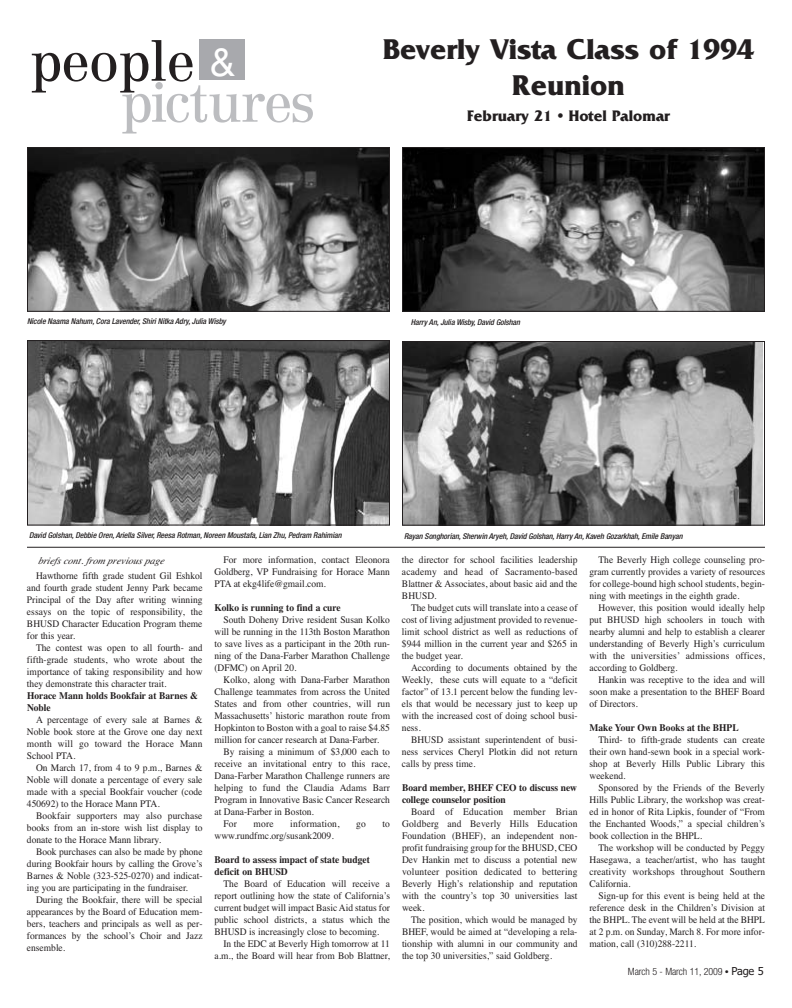
<style>
.page{position:relative;width:792px;height:1008px;background:#fff}
.page>*{position:absolute;margin:0;border:0;box-sizing:border-box;transform-origin:0 0}
.t1{font:54px "Century Reprise SSK";color:#bcbdc0}
.t2{font:54px "Century Reprise SSK";color:#231f20}
.t3{font:39px "Helvetica";color:#fff}
.t4{font:700 30px/36px "Friz Quadrata";color:#231f20;text-align:center}
.t5{font:700 16px "Friz Quadrata";color:#231f20}
.t6{font:10px/12px "Times";color:#231f20;text-align:justify;scale:.95 1}
.t7{font:700 10px/12px "Times";color:#231f20;scale:.95 1}
.t8{font:italic 10px "Times CY";color:#231f20}
.t9{font:300 condensed 10px "Helvetica Neue";letter-spacing:-.01em;color:#231f20}
.t10{font:10px "Times";letter-spacing:.02em;color:#231f20;scale:.95 1}
.t11{font:italic 500 condensed 8px "Helvetica Neue";letter-spacing:-.01em;color:#231f20}
.s1{font-family:"Times";font-weight:400;font-stretch:normal}
.s2{font-family:"Tahoma";font-weight:400;font-stretch:normal;font-size:11px}
</style>
<div class="page">
<div style="left:199px;top:40px;width:45px;height:40px;background:#a8a9ad"></div>
<hr style="left:27px;top:547px;width:738px;height:1px;background:#231f20">
<img style="left:29px;top:149px;width:359px;height:161px">
<div style="left:27px;top:147px;width:363px;height:165px;border:1px solid #231f20"></div>
<img style="left:404px;top:149px;width:359px;height:161px">
<div style="left:402px;top:147px;width:363px;height:165px;border:1px solid #231f20"></div>
<img style="left:29px;top:342px;width:359px;height:182px">
<div style="left:27px;top:340px;width:363px;height:186px;border:1px solid #231f20"></div>
<img style="left:404px;top:343px;width:359px;height:181px">
<div style="left:402px;top:341px;width:363px;height:185px;border:1px solid #231f20"></div>
<h2 class="t3" style="left:210px;top:39px;width:28px">&amp;</h2>
<h3 class="t4" style="left:383px;top:30px;width:373px">Beverly Vista Class of 1994<br>Reunion</h3>
<h3 class="t5" style="left:467px;top:106px;width:204px">February 21 • Hotel Palomar</h3>
<h1 class="t2" style="left:30px;top:29px;width:166px">people</h1>
<h1 class="t1" style="left:121px;top:70px;width:194px">pictures</h1>
<p class="t11" style="left:27px;top:318px;width:200px">Nicole Naama Nahum, Cora Lavender, Shiri Nitka Adry, Julia Wisby</p>
<p class="t11" style="left:411px;top:319px;width:111px">Harry An, Julia Wisby, David Golshan</p>
<p class="t11" style="left:29px;top:533px;width:314px">David Golshan, Debbie Oren, Ariella Silver, Reesa Rotman, Noreen Moustafa, Lian Zhu, Pedram Rahimian</p>
<p class="t11" style="left:404px;top:533px;width:280px">Rayan Songhorian, Sherwin Aryeh, David Golshan, Harry An, Kaveh Gozarkhah, Emile Banyan</p>
<p class="t8" style="left:38px;top:555px;width:131px">briefscont.from previouspage</p>
<p class="t6" style="left:27px;top:569px;width:186px;text-indent:9px">Hawthorne fifth grade student Gil Eshkol and fourth grade student Jenny Park became Principal of the Day after writing winning essays on the topic of responsibility, the BHUSD Character Education Program theme for this year.</p>
<p class="t6" style="left:27px;top:641px;width:186px;text-indent:9px">The contest was open to all fourth- and fifth-grade students, who wrote about the importance of taking responsibility and how they demonstrate this character trait.</p>
<p class="t7" style="left:27px;top:689px;width:182px">Horace Mann holds Bookfair at Barnes &amp;<br>Noble</p>
<p class="t6" style="left:27px;top:713px;width:186px;text-indent:9px">A percentage of every sale at Barnes &amp; Noble book store at the Grove one day next month will go toward the Horace Mann School PTA.</p>
<p class="t6" style="left:27px;top:761px;width:186px;text-indent:9px">On March 17, from 4 to 9 p.m., Barnes &amp; Noble will donate a percentage of every sale made with a special Bookfair voucher (code 450692) to the Horace Mann PTA.</p>
<p class="t6" style="left:27px;top:809px;width:186px;text-indent:9px">Bookfair supporters may also purchase books from an in-store wish list display to donate to the Horace Mann library.</p>
<p class="t6" style="left:27px;top:845px;width:186px;text-indent:9px">Book purchases can also be made by phone during Bookfair hours by calling the Grove’s Barnes &amp; Noble (323-525-0270) and indicat&shy;ing you are participating in the fundraiser.</p>
<p class="t6" style="left:27px;top:893px;width:186px;text-indent:9px">During the Bookfair, there will be special appearances by the Board of Education mem&shy;bers, teachers and principals as well as per&shy;formances by the school’s Choir and Jazz ensemble.</p>
<p class="t6" style="left:214px;top:553px;width:186px;text-indent:9px">For more information, contact Eleonora Goldberg, VP Fundraising for Horace Mann PTA at ekg4life@gmail.com.</p>
<p class="t7" style="left:214px;top:601px;width:134px">Kolko is running to find a cure</p>
<p class="t6" style="left:214px;top:613px;width:186px;text-indent:9px">South Doheny Drive resident Susan Kolko will be running in the 113th Boston Marathon to save lives as a participant in the 20th run&shy;ning of the Dana-Farber Marathon Challenge (DFMC) on April 20.</p>
<p class="t6" style="left:214px;top:673px;width:186px;text-indent:9px">Kolko, along with Dana-Farber Marathon Challenge teammates from across the United States and from other countries, will run Massachusetts’ historic marathon route from Hopkinton to Boston with a goal to raise $4.85 million for cancer research at Dana-Farber.</p>
<p class="t6" style="left:223px;top:745px;width:177px">By raising a minimum of $3,000 each to</p>
<p class="t6" style="left:214px;top:757px;width:186px">receive an invitational entry to this race,</p>
<p class="t6" style="left:214px;top:769px;width:186px">Dana-Farber Marathon Challenge runners are</p>
<p class="t6" style="left:214px;top:781px;width:186px">helping to fund the Claudia Adams Barr</p>
<p class="t6" style="left:214px;top:793px;width:186px">Program in Innovative Basic Cancer Research</p>
<p class="t6" style="left:214px;top:805px;width:106px">at Dana-Farber in Boston.</p>
<p class="t6" style="left:223px;top:817px;width:16px">For</p>
<p class="t6" style="left:254px;top:817px;width:23px">more</p>
<p class="t10" style="left:290px;top:817px;width:53px">information,</p>
<p class="t6" style="left:356px;top:817px;width:12px">go</p>
<p class="t6" style="left:382px;top:817px;width:9px">to</p>
<p class="t6" style="left:214px;top:829px;width:127px">www.rundfmc.org/susank2009.</p>
<p class="t7" style="left:214px;top:853px;width:165px">Board to assess impact of state budget deficit on BHUSD</p>
<p class="t6" style="left:214px;top:877px;width:186px;text-indent:9px">The Board of Education will receive a report outlining how the state of California’s current budget will impact Basic Aid status for public school districts, a status which the BHUSD is increasingly close to becoming.</p>
<p class="t6" style="left:214px;top:937px;width:186px;text-align:right">In the EDC at Beverly High tomorrow at 11 a.m., the Board will hear from Bob Blattner,</p>
<p class="t6" style="left:402px;top:553px;width:186px">the director for school facilities leadership academy and head of Sacramento-based Blattner &amp; Associates, about basic aid and the BHUSD.</p>
<p class="t6" style="left:402px;top:601px;width:186px;text-indent:9px">The budget cuts will translate into a cease of cost of living adjustment provided to revenue&shy;limit school district as well as reductions of $944 million in the current year and $265 in the budget year.</p>
<p class="t6" style="left:402px;top:661px;width:186px;text-indent:9px">According to documents obtained by the Weekly, these cuts will equate to a “deficit factor” of 13.1 percent below the funding lev&shy;els that would be necessary just to keep up with the increased cost of doing school busi&shy;ness.</p>
<p class="t6" style="left:402px;top:733px;width:186px;text-indent:9px">BHUSD assistant superintendent of busi&shy;ness services Cheryl Plotkin did not return calls by press time.</p>
<p class="t7" style="left:402px;top:781px;width:186px">Board member, BHEF CEO to discuss new college counselor position</p>
<p class="t6" style="left:402px;top:805px;width:186px;text-indent:9px">Board of Education member Brian Goldberg and Beverly Hills Education Foundation (BHEF), an independent non&shy;profit fundraising group for the BHUSD, CEO Dev Hankin met to discuss a potential new volunteer position dedicated to bettering Beverly High’s relationship and reputation with the country’s top 30 universities last week.</p>
<p class="t6" style="left:402px;top:913px;width:186px;text-indent:9px">The position, which would be managed by BHEF, would be aimed at “developing a rela&shy;tionship with alumni in our community and the top 30 universities,” said Goldberg.</p>
<p class="t6" style="left:589px;top:553px;width:186px;text-indent:9px">The Beverly High college counseling pro&shy;gram currently provides a variety of resources for college-bound high school students, begin&shy;ning with meetings in the eighth grade.</p>
<p class="t6" style="left:590px;top:601px;width:186px;text-indent:9px">However, this position would ideally help put BHUSD high schoolers in touch with nearby alumni and help to establish a clearer understanding of Beverly High’s curriculum with the universities’ admissions offices, according to Goldberg.</p>
<p class="t6" style="left:590px;top:673px;width:186px;text-indent:9px">Hankin was receptive to the idea and will soon make a presentation to the BHEF Board of Directors.</p>
<p class="t7" style="left:590px;top:721px;width:159px">Make Your Own Books at the BHPL</p>
<p class="t6" style="left:590px;top:733px;width:186px;text-indent:9px">Third- to fifth-grade students can create their own hand-sewn book in a special work&shy;shop at Beverly Hills Public Library this weekend.</p>
<p class="t6" style="left:590px;top:781px;width:186px;text-indent:9px">Sponsored by the Friends of the Beverly Hills Public Library, the workshop was creat&shy;ed in honor of Rita Lipkis, founder of “From the Enchanted Woods,” a special children’s book collection in the BHPL.</p>
<p class="t6" style="left:590px;top:841px;width:186px;text-indent:9px">The workshop will be conducted by Peggy Hasegawa, a teacher/artist, who has taught creativity workshops throughout Southern California.</p>
<p class="t6" style="left:590px;top:889px;width:186px;text-indent:9px">Sign-up for this event is being held at the reference desk in the Children’s Division at the BHPL. The event will be held at the BHPL at 2 p.m. on Sunday, March 8. For more infor&shy;mation, call (310)288-2211.</p>
<p class="t9" style="left:628px;top:968px;width:138px">March 5 - March 11, 2009 <span class="s1">•</span> <span class="s2">Page 5</span></p>
</div>
